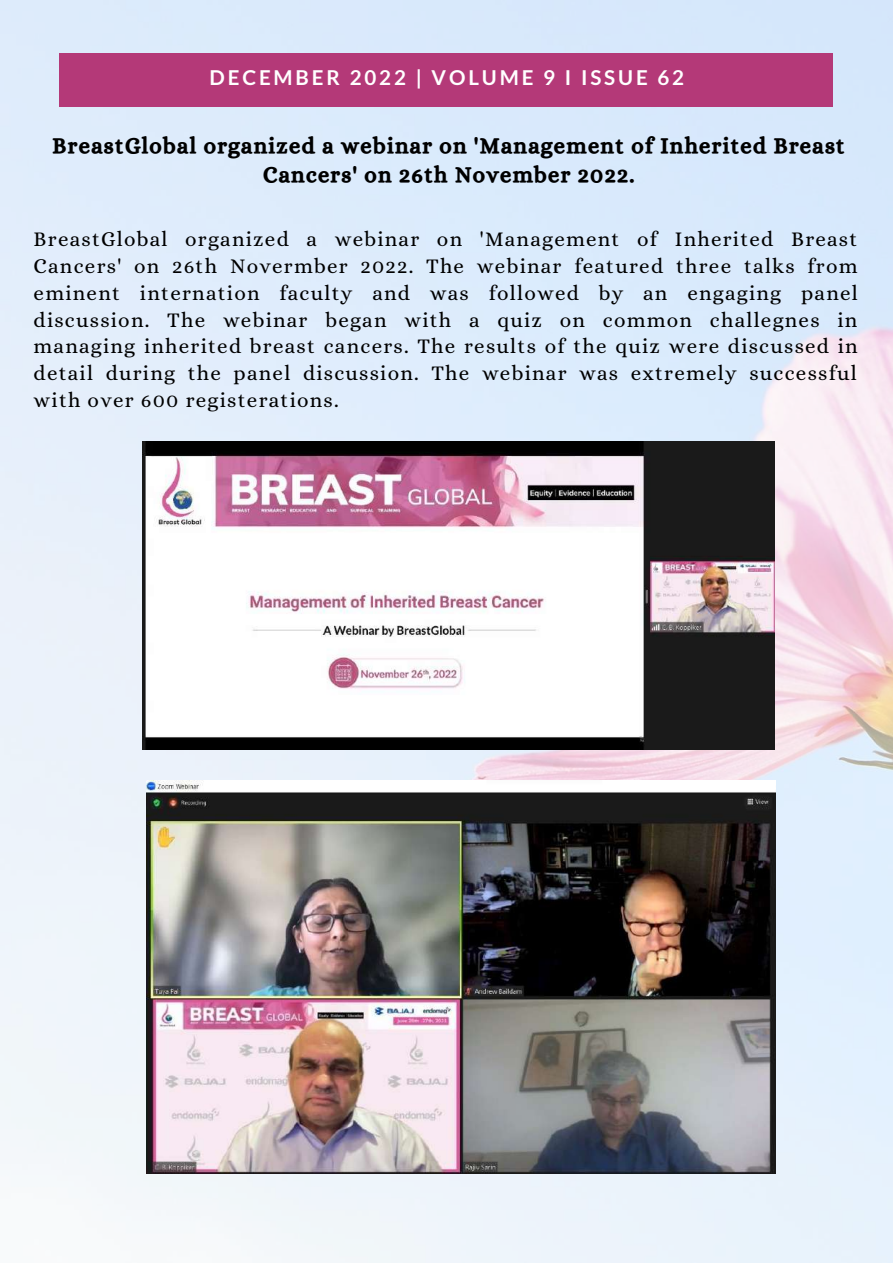
<style>
.page{position:relative;width:893px;height:1264px;background:#fff}
.page>*{position:absolute;margin:0;border:0;box-sizing:border-box;transform-origin:0 0}
.t1{font:22.5px/29.2px "CA Generated";letter-spacing:.06em;color:#000;text-align:center}
.t2{font:21px/27px "Alice";letter-spacing:.06em;color:#000;text-align:justify}
.t3{font:700 20.55px "Lato";letter-spacing:.14em;color:#fff}
</style>
<div class="page">
<img style="left:0;top:0;width:892px;height:1262px">
<div style="left:59px;top:54px;width:774px;height:53px;background:#b43978"></div>
<img style="left:143px;top:441px;width:631px;height:308px">
<img style="left:147px;top:780px;width:628px;height:392px">
<p class="t3" style="left:209px;top:65px;width:476px">DECEMBER 2022 | VOLUME 9 I ISSUE 62</p>
<p class="t1" style="left:53px;top:131px;width:793px">BreastGlobal organized a webinar on 'Management of Inherited Breast<br>Cancers' on 26th November 2022.</p>
<p class="t2" style="left:34px;top:225px;width:825px">BreastGlobal organized a webinar on 'Management of Inherited Breast Cancers' on 26th Novermber 2022. The webinar featured three talks from eminent internation faculty and was followed by an engaging panel discussion. The webinar began with a quiz on common challegnes in managing inherited breast cancers. The results of the quiz were discussed in detail during the panel discussion. The webinar was extremely successful with over 600 registerations.</p>
</div>
